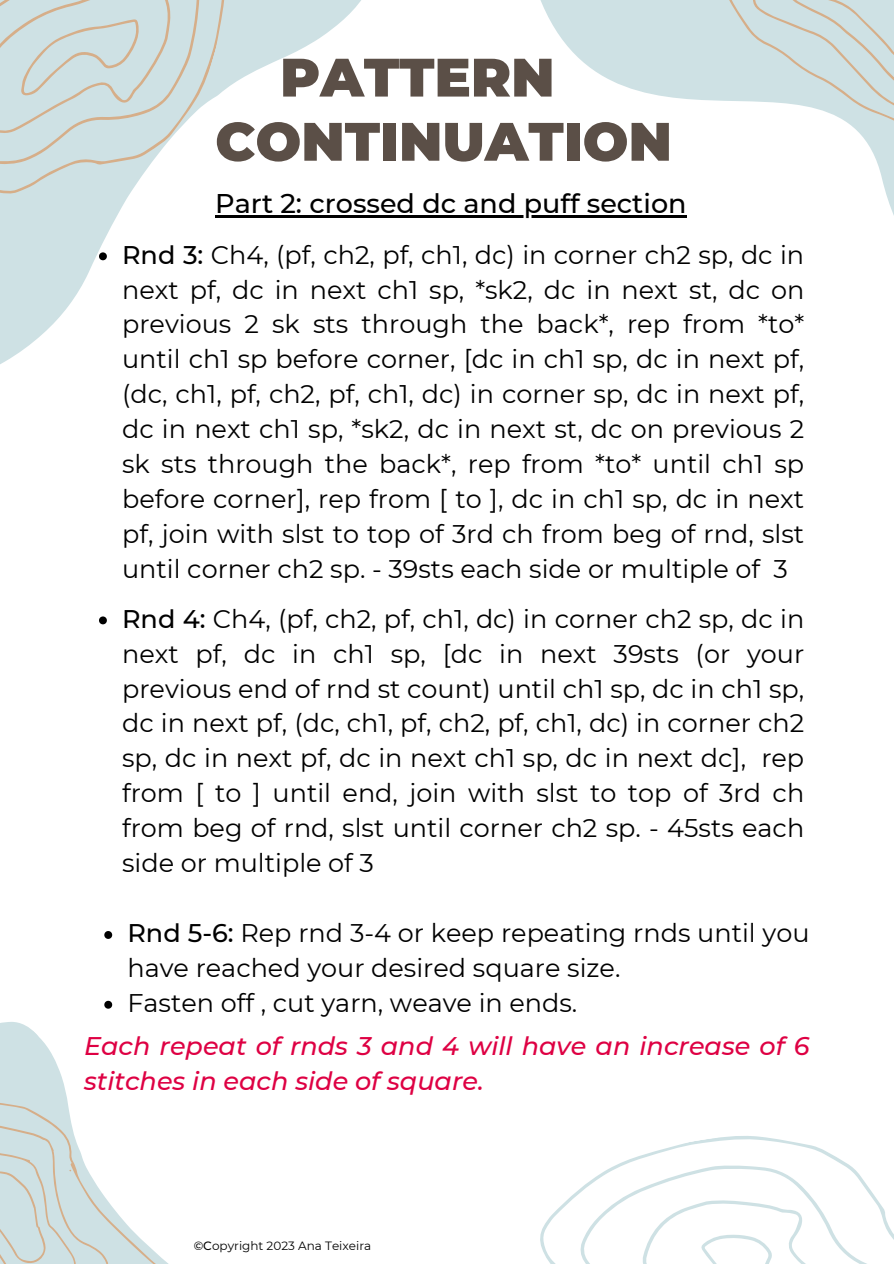
<style>
.page{position:relative;width:894px;height:1264px;background:#fff}
.page>*{position:absolute;margin:0;border:0;box-sizing:border-box;transform-origin:0 0}
.t1{font:900 54px/64.2px "Montserrat";color:#5b4f47}
.t2{font:500 27px "Montserrat";color:#000}
.t3{font:25.5px/34.8px "Montserrat";color:#000;text-align:justify}
.t4{font:italic 500 25.5px/34.8px "Montserrat";color:#de0043}
.t5{font:12px "Montserrat";color:#000}
.s1{font-weight:500}
</style>
<div class="page">
<svg style="left:540px;top:0;width:353px;height:218px"></svg>
<svg style="left:698px;top:0;width:195px;height:189px"></svg>
<svg style="left:0;top:0;width:361px;height:364px"></svg>
<svg style="left:0;top:0;width:252px;height:240px;fill:#cee1e4"></svg>
<svg style="left:540px;top:1136px;width:353px;height:127px"></svg>
<svg style="left:0;top:934px;width:113px;height:134px"></svg>
<svg style="left:0;top:1068px;width:167px;height:195px"></svg>
<svg style="left:99px;top:252px;width:8px;height:8px"></svg>
<svg style="left:99px;top:616px;width:8px;height:8px"></svg>
<svg style="left:104px;top:931px;width:8px;height:7px"></svg>
<svg style="left:104px;top:1000px;width:8px;height:8px"></svg>
<hr style="left:215px;top:215px;width:471px;height:3px;background:#000">
<p class="t1" style="left:215px;top:45px;width:458px;text-indent:65px">PATTERN<br>CONTINUATION</p>
<p class="t2" style="left:215px;top:187px;width:472px">Part 2: crossed dc and puff section</p>
<p class="t3" style="left:122px;top:237px;width:683px"><span class="s1">Rnd 3:</span> Ch4, (pf, ch2, pf, ch1, dc) in corner ch2 sp, dc in next pf, dc in next ch1 sp, *sk2, dc in next st, dc on previous 2 sk sts through the back*, rep from *to* until ch1 sp before corner, [dc in ch1 sp, dc in next pf, (dc, ch1, pf, ch2, pf, ch1, dc) in corner sp, dc in next pf, dc in next ch1 sp, *sk2, dc in next st, dc on previous 2 sk sts through the back*, rep from *to* until ch1 sp before corner], rep from [ to ], dc in ch1 sp, dc in next pf, join with slst to top of 3rd ch from beg of rnd, slst until corner ch2 sp. - 39sts each side or multiple of 3</p>
<p class="t3" style="left:122px;top:601px;width:683px"><span class="s1">Rnd 4:</span> Ch4, (pf, ch2, pf, ch1, dc) in corner ch2 sp, dc in next pf, dc in ch1 sp, [dc in next 39sts (or your previous end of rnd st count) until ch1 sp, dc in ch1 sp, dc in next pf, (dc, ch1, pf, ch2, pf, ch1, dc) in corner ch2 sp, dc in next pf, dc in next ch1 sp, dc in next dc], rep from [ to ] until end, join with slst to top of 3rd ch from beg of rnd, slst until corner ch2 sp. - 45sts each side or multiple of 3</p>
<h1 class="t3" style="left:127px;top:915px;width:683px"><span class="s1">Rnd 5-6:</span> Rep rnd 3-4 or keep repeating rnds until you have reached your desired square size.</h1>
<h2 class="t3" style="left:127px;top:985px;width:451px">Fasten off , cut yarn, weave in ends.</h2>
<p class="t4" style="left:84px;top:1028px;width:726px">Each repeat of rnds 3 and 4 will have an increase of 6 stitches in each side of square.</p>
<p class="t5" style="left:194px;top:1238px;width:179px"><span class="s1">©C</span>opyright 2023 Ana Teixeira</p>
</div>
